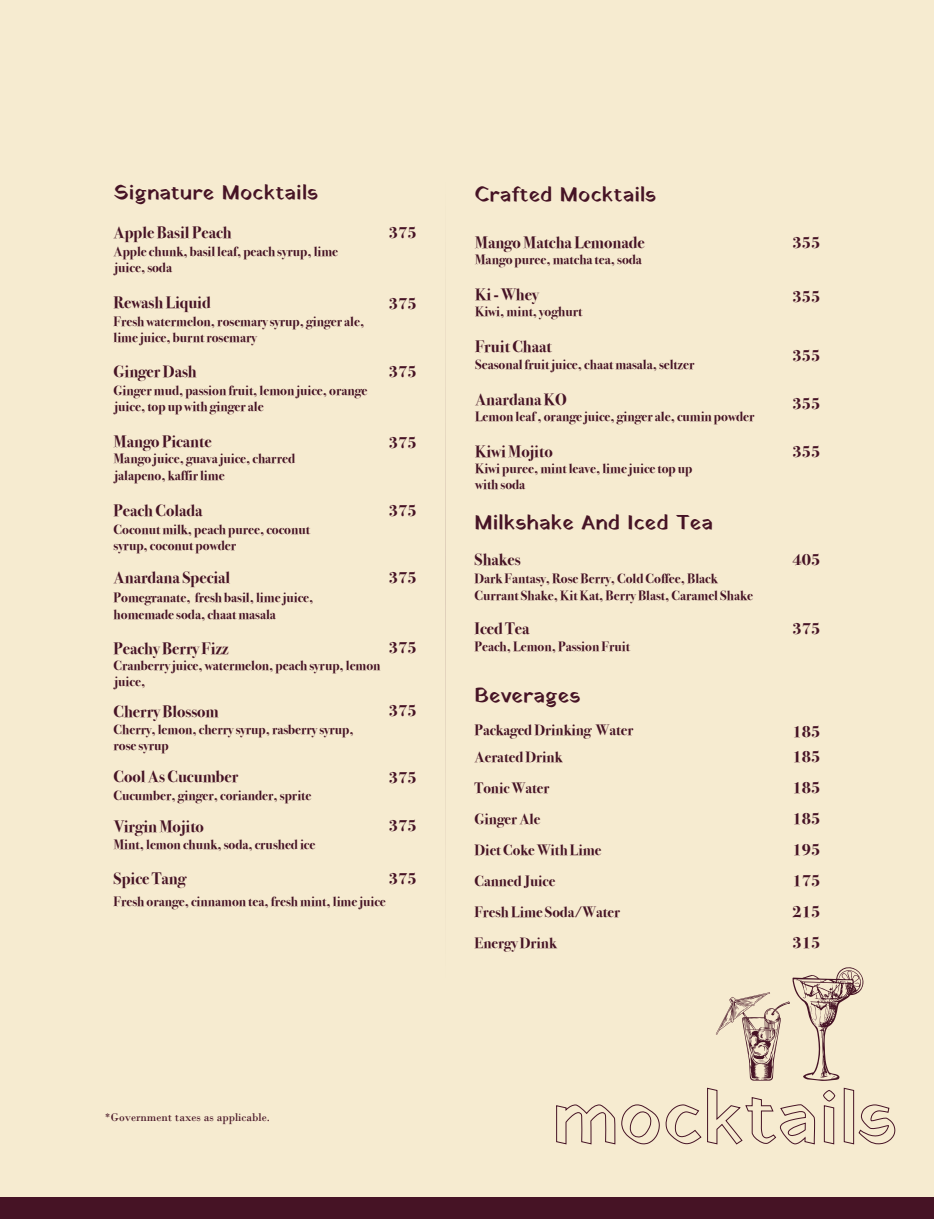
<style>
.page{position:relative;width:934px;height:1219px;background:#f6ebd0}
.page>*{position:absolute;margin:0;border:0;box-sizing:border-box;transform-origin:0 0}
.t1{font:21px "Yatra One";color:#461325}
.t2{font:16.5px/31px "Bodoni Svty Two ITCTT Bold";color:#461325;text-align:justify}
.t3{font:15px/31px "Bodoni Svty Two ITCTT Bold";color:#461325}
.t4{font:13.5px/16.2px "Bodoni Svty Two ITCTT Bold";color:#461325}
.t5{font:11.7px "Bodoni";color:#461325}
</style>
<div class="page">
<div style="left:0;top:1198px;width:934px;height:21px;background:#461325"></div>
<svg style="left:556px;top:1104px;width:59px;height:41px"></svg>
<svg style="left:621px;top:1087px;width:194px;height:58px"></svg>
<svg style="left:823px;top:1090px;width:12px;height:55px"></svg>
<svg style="left:843px;top:1087px;width:53px;height:58px"></svg>
<svg style="left:716px;top:967px;width:147px;height:114px"></svg>
<svg style="left:445px;top:315px;width:1px;height:530px"></svg>
<h1 class="t1" style="left:114px;top:178px;width:206px">Signature Mocktails</h1>
<p class="t2" style="left:114px;top:217px;width:119px">Apple Basil Peach</p>
<p class="t4" style="left:114px;top:243px;width:226px">Apple chunk, basil leaf, peach syrup, lime juice, soda</p>
<p class="t2" style="left:114px;top:287px;width:99px">Rewash Liquid</p>
<p class="t4" style="left:114px;top:313px;width:252px">Fresh watermelon, rosemary syrup, ginger ale, lime juice, burnt rosemary</p>
<p class="t2" style="left:114px;top:356px;width:85px">Ginger Dash</p>
<p class="t4" style="left:114px;top:382px;width:255px">Ginger mud, passion fruit, lemon juice, orange juice, top up with ginger ale</p>
<p class="t4" style="left:114px;top:451px;width:183px">Mango juice, guava juice, charred jalapeno, kaffir lime</p>
<p class="t2" style="left:114px;top:426px;width:99px">Mango Picante</p>
<p class="t2" style="left:114px;top:495px;width:90px">Peach Colada</p>
<p class="t4" style="left:114px;top:521px;width:198px">Coconut milk, peach puree, coconut syrup, coconut powder</p>
<p class="t4" style="left:114px;top:590px;width:201px">Pomegranate, fresh basil, lime juice, homemade soda, chaat masala</p>
<p class="t4" style="left:114px;top:657px;width:268px">Cranberry juice, watermelon, peach syrup, lemon juice,</p>
<p class="t4" style="left:114px;top:722px;width:241px">Cherry, lemon, cherry syrup, rasberry syrup, rose syrup</p>
<p class="t4" style="left:114px;top:787px;width:199px">Cucumber, ginger, coriander, sprite</p>
<p class="t4" style="left:114px;top:837px;width:203px">Mint, lemon chunk, soda, crushed ice</p>
<p class="t2" style="left:114px;top:563px;width:118px">Anardana Special</p>
<p class="t2" style="left:114px;top:633px;width:116px">Peachy Berry Fizz</p>
<p class="t2" style="left:114px;top:696px;width:107px">Cherry Blossom</p>
<p class="t2" style="left:114px;top:761px;width:126px">Cool As Cucumber</p>
<p class="t2" style="left:114px;top:811px;width:91px">Virgin Mojito</p>
<p class="t2" style="left:114px;top:863px;width:74px">Spice Tang</p>
<p class="t2" style="left:389px;top:217px;width:29px">375</p>
<p class="t2" style="left:389px;top:288px;width:29px">375</p>
<p class="t2" style="left:389px;top:356px;width:29px">375</p>
<p class="t2" style="left:389px;top:427px;width:29px">375</p>
<p class="t2" style="left:389px;top:495px;width:29px">375</p>
<p class="t2" style="left:389px;top:563px;width:29px">375</p>
<p class="t2" style="left:389px;top:632px;width:29px">375</p>
<p class="t2" style="left:389px;top:695px;width:29px">375</p>
<p class="t2" style="left:389px;top:762px;width:29px">375</p>
<p class="t2" style="left:389px;top:810px;width:29px">375</p>
<p class="t2" style="left:389px;top:863px;width:29px">375</p>
<p class="t4" style="left:114px;top:893px;width:274px">Fresh orange, cinnamon tea, fresh mint, lime juice</p>
<h1 class="t1" style="left:474px;top:180px;width:183px">Crafted Mocktails</h1>
<p class="t2" style="left:475px;top:227px;width:171px">Mango Matcha Lemonade</p>
<p class="t4" style="left:475px;top:252px;width:168px">Mango puree, matcha tea, soda</p>
<p class="t2" style="left:475px;top:279px;width:65px">Ki - Whey</p>
<p class="t4" style="left:475px;top:304px;width:109px">Kiwi, mint, yoghurt</p>
<p class="t2" style="left:475px;top:331px;width:78px">Fruit Chaat</p>
<p class="t4" style="left:475px;top:356px;width:221px">Seasonal fruit juice, chaat masala, seltzer</p>
<p class="t2" style="left:475px;top:384px;width:93px">Anardana KO</p>
<p class="t4" style="left:475px;top:408px;width:281px">Lemon leaf , orange juice, ginger ale, cumin powder</p>
<p class="t2" style="left:475px;top:436px;width:79px">Kiwi Mojito</p>
<p class="t4" style="left:475px;top:460px;width:219px">Kiwi puree, mint leave, lime juice top up with soda</p>
<h1 class="t1" style="left:474px;top:508px;width:240px">Milkshake And Iced Tea</h1>
<p class="t2" style="left:474px;top:544px;width:48px">Shakes</p>
<p class="t4" style="left:474px;top:571px;width:280px">Dark Fantasy, Rose Berry, Cold Coffee, Black<br>Currant Shake, Kit Kat, Berry Blast, Caramel Shake</p>
<p class="t2" style="left:474px;top:613px;width:56px">Iced Tea</p>
<p class="t4" style="left:474px;top:639px;width:157px">Peach, Lemon, Passion Fruit</p>
<h1 class="t1" style="left:474px;top:681px;width:107px">Beverages</h1>
<p class="t2" style="left:792px;top:227px;width:29px">355</p>
<p class="t2" style="left:792px;top:281px;width:29px">355</p>
<p class="t2" style="left:792px;top:340px;width:29px">355</p>
<p class="t2" style="left:792px;top:388px;width:29px">355</p>
<p class="t2" style="left:792px;top:436px;width:29px">355</p>
<p class="t2" style="left:792px;top:544px;width:29px">405</p>
<p class="t2" style="left:792px;top:613px;width:29px">375</p>
<p class="t3" style="left:474px;top:717px;width:160px;line-height:26.5px">Packaged Drinking Water<br>Aerated Drink</p>
<p class="t2" style="left:792px;top:719px;width:29px;line-height:25.3px">185<br>185</p>
<p class="t3" style="left:474px;top:772px;width:147px">Tonic Water<br>Ginger Ale<br>Diet Coke With Lime<br>Canned Juice<br>Fresh Lime Soda/Water<br>Energy Drink</p>
<p class="t2" style="left:792px;top:772px;width:29px">185<br>185<br>195<br>175<br>215<br>315</p>
<p class="t5" style="left:105px;top:1110px;width:166px">*Government taxes as applicable.</p>
</div>
